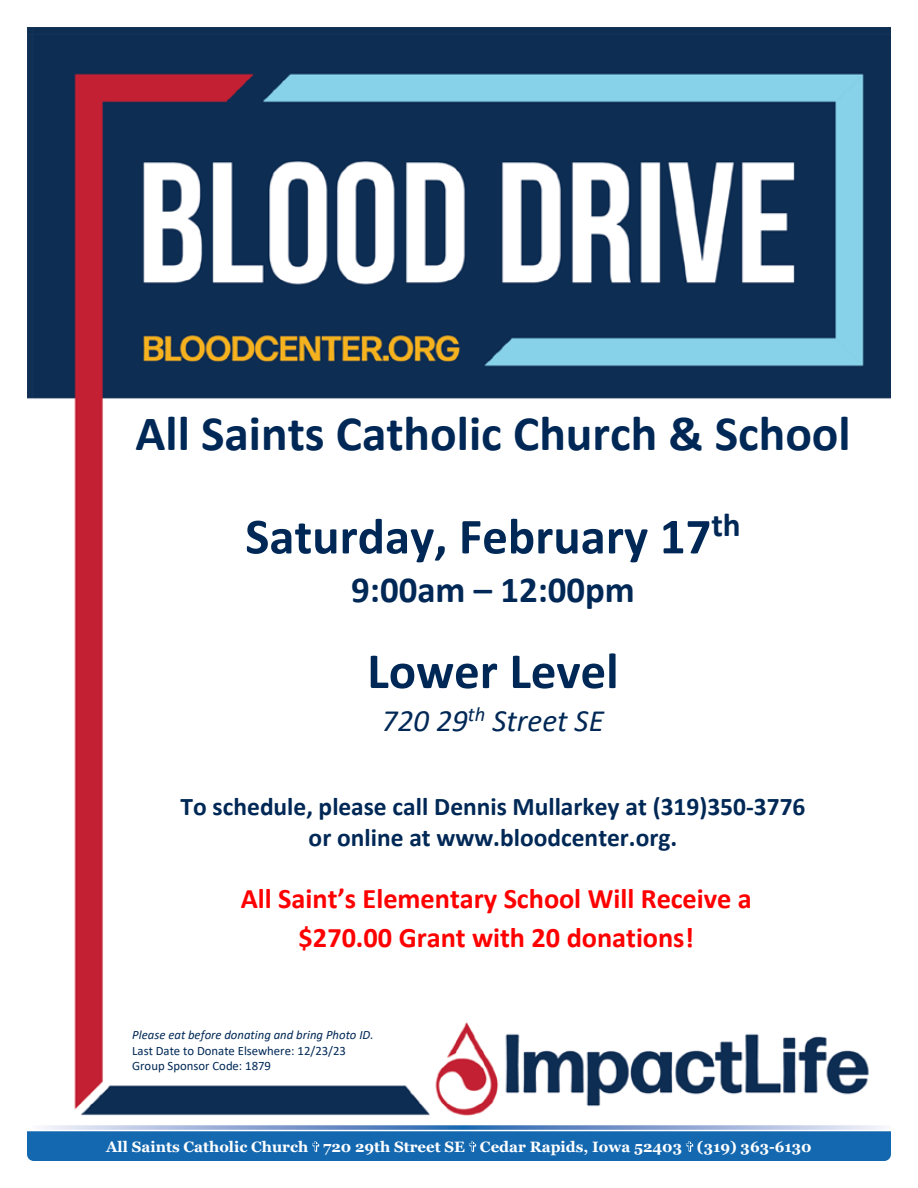
<style>
.page{position:relative;width:918px;height:1188px;background:#fff}
.page>*{position:absolute;margin:0;border:0;box-sizing:border-box;transform-origin:0 0}
.t1{font:700 51px "Calibri";color:#002856}
.t2{font:700 49.5px "Calibri";color:#002856}
.t3{font:700 36.9px "Calibri";color:#002856}
.t4{font:italic 31.05px "Calibri";color:#002856}
.t5{font:700 28.35px/39.8px "Calibri";color:#f00;text-align:center}
.t6{font:700 25.5px/31px "Calibri";color:#002856;text-align:center}
.t7{font:700 15px "Georgia";color:#fff}
.t8{font:12.75px/15.6px "Calibri";color:#002856}
.t9{font:italic 12.75px "Calibri";color:#002856}
</style>
<div class="page">
<svg style="left:42px;top:1125px;width:843px;height:5px;background:#95aed6"></svg>
<div style="left:27px;top:1131px;width:864px;height:30px;background:#1468b0"></div>
<img style="left:27px;top:27px;width:864px;height:1089px">
<h2 class="t2" style="left:135px;top:399px;width:717px">All Saints Catholic Church &amp; School</h2>
<h1 class="t1" style="left:245px;top:500px;width:497px">Saturday, February 17<sup>th</sup></h1>
<h3 class="t3" style="left:351px;top:564px;width:285px">9:00am – 12:00pm</h3>
<h1 class="t1" style="left:367px;top:635px;width:253px">Lower Level</h1>
<p class="t4" style="left:382px;top:699px;width:223px">720 29<sup>th</sup> Street SE</p>
<p class="t6" style="left:181px;top:791px;width:626px">To schedule, please call Dennis Mullarkey at (319)350-3776 or online at www.bloodcenter.org.</p>
<p class="t5" style="left:241px;top:878px;width:513px">All Saint’s Elementary School Will Receive a $270.00 Grant with 20 donations!</p>
<p class="t9" style="left:132px;top:1026px;width:243px">Please eat before donating and bring Photo ID.</p>
<p class="t8" style="left:132px;top:1042px;width:215px">Last Date to Donate Elsewhere: 12/23/23<br>Group Sponsor Code: 1879</p>
<p class="t7" style="left:106px;top:1137px;width:707px">All Saints Catholic Church 720 29th Street SE Cedar Rapids, Iowa 52403 (319) 363-6130</p>
</div>
